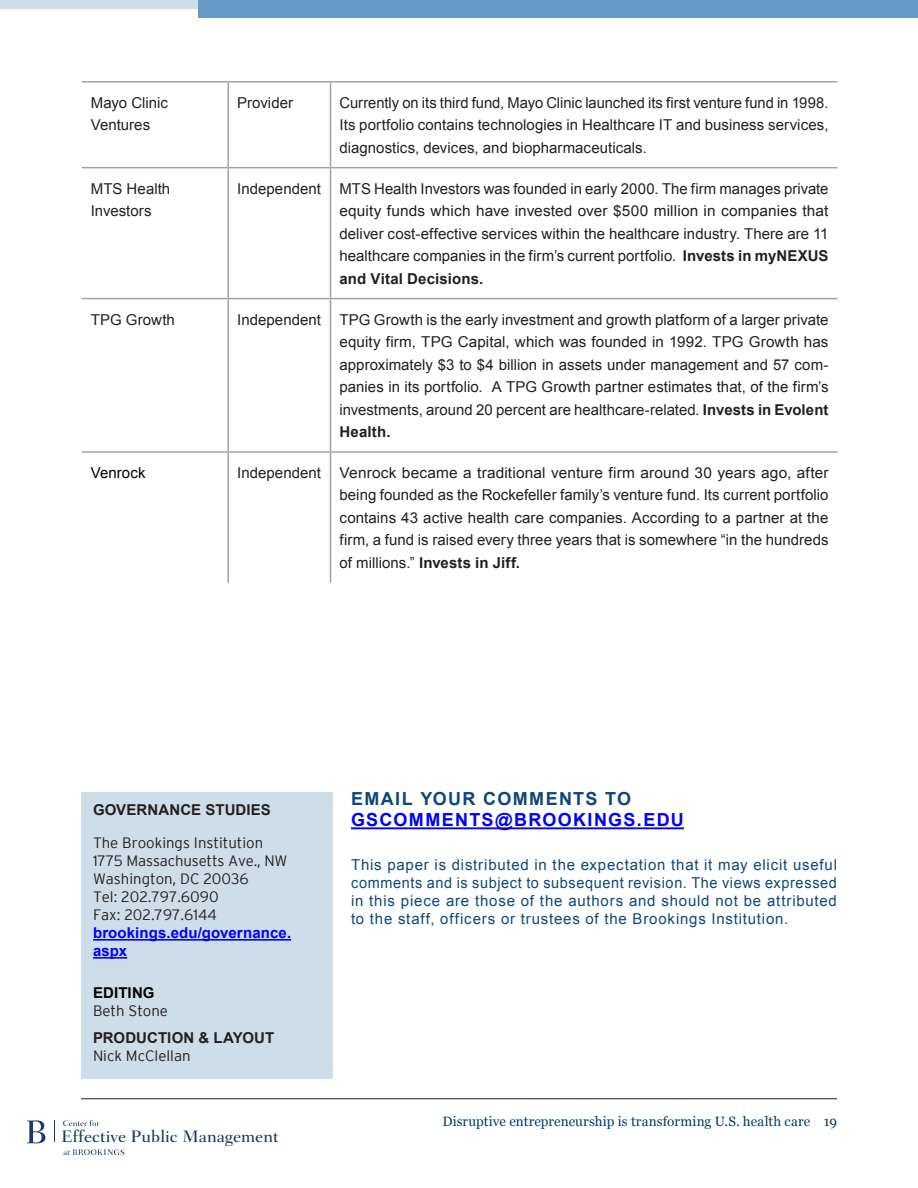
<style>
.page{position:relative;width:918px;height:1188px;background:#fff}
.page>*{position:absolute;margin:0;border:0;box-sizing:border-box;transform-origin:0 0}
.Blue_Subheader{font:700 18px/21px "Arial";letter-spacing:.075em;color:#00f}
.t1{font:500 16.95px "Fairfield LT Std";color:#183867}
.BodyText{font:15px/22.5px "Arial";color:#231f20;text-align:justify}
.Small_Note_at_end{font:15px/18px "Arial";letter-spacing:.055em;color:#0e487a;text-align:justify}
.Footnote{font:300 15px/18px "Interstate";color:#231f20}
.Footnote-2{font:700 15px/18px "Arial";letter-spacing:.005em;color:#231f20}
.ContactInfoHead{font:700 15px "Arial";letter-spacing:.005em;color:#231f20}
.BodyText-2{font:15px "Arial";letter-spacing:.005em;color:#000}
.t2{font:13.5px "Georgia";letter-spacing:.01em;color:#003b70}
.s1{font-weight:700}
.s2{font-family:"Arial";font-weight:700;color:#00f}
.s3{font-family:"Arial";font-weight:700;color:#000}
.s4{font-family:"Interstate";font-weight:300}
.s5{color:#0e487a}
</style>
<div class="page">
<svg style="left:63px;top:1120px;width:36px;height:6px"></svg>
<svg style="left:63px;top:1149px;width:61px;height:6px"></svg>
<svg style="left:54px;top:1120px;width:1px;height:22px"></svg>
<svg style="left:27px;top:1120px;width:18px;height:23px"></svg>
<hr style="left:81px;top:1098px;width:756px;height:1px;background:#231f20">
<div style="left:198px;top:0;width:720px;height:18px;background:#6799c7"></div>
<div style="left:0;top:0;width:198px;height:9px;background:#cddeea"></div>
<hr style="left:82px;top:81px;width:146px;height:1px;background:#a3a3a3">
<hr style="left:228px;top:81px;width:103px;height:1px;background:#a3a3a3">
<hr style="left:331px;top:81px;width:507px;height:1px;background:#a3a3a3">
<hr style="left:82px;top:167px;width:146px;height:1px;background:#a3a3a3">
<hr style="left:228px;top:167px;width:103px;height:1px;background:#a3a3a3">
<hr style="left:331px;top:167px;width:507px;height:1px;background:#a3a3a3">
<hr style="left:82px;top:298px;width:146px;height:1px;background:#a3a3a3">
<hr style="left:228px;top:298px;width:103px;height:1px;background:#a3a3a3">
<hr style="left:331px;top:298px;width:507px;height:1px;background:#a3a3a3">
<hr style="left:82px;top:451px;width:146px;height:2px;background:#a3a3a3">
<hr style="left:228px;top:451px;width:103px;height:2px;background:#a3a3a3">
<hr style="left:331px;top:451px;width:507px;height:2px;background:#a3a3a3">
<hr style="left:227px;top:83px;width:2px;height:84px;background:#a3a3a3">
<hr style="left:330px;top:83px;width:1px;height:84px;background:#a3a3a3">
<hr style="left:227px;top:168px;width:2px;height:130px;background:#a3a3a3">
<hr style="left:330px;top:168px;width:1px;height:130px;background:#a3a3a3">
<hr style="left:227px;top:299px;width:2px;height:152px;background:#a3a3a3">
<hr style="left:330px;top:299px;width:1px;height:152px;background:#a3a3a3">
<hr style="left:227px;top:453px;width:2px;height:130px;background:#a3a3a3">
<hr style="left:330px;top:453px;width:1px;height:130px;background:#a3a3a3">
<div style="left:81px;top:792px;width:252px;height:286px;background:#cddde9"></div>
<hr style="left:93px;top:939px;width:198px;height:2px;background:#00f">
<hr style="left:93px;top:957px;width:34px;height:2px;background:#00f">
<hr style="left:351px;top:827px;width:333px;height:2px;background:#00f">
<p class="BodyText" style="left:91px;top:91px;width:79px">Mayo Clinic<br>Ventures</p>
<p class="BodyText" style="left:237px;top:91px;width:57px">Provider</p>
<p class="BodyText" style="left:340px;top:91px;width:491px">Currently on its third fund, Mayo Clinic launched its first venture fund in 1998.<br>Its portfolio contains technologies in Healthcare IT and business services, diagnostics, devices, and biopharmaceuticals.</p>
<p class="BodyText" style="left:91px;top:177px;width:81px">MTS Health<br>Investors</p>
<p class="BodyText" style="left:237px;top:177px;width:85px">Independent</p>
<p class="BodyText" style="left:340px;top:177px;width:491px">MTS Health Investors was founded in early 2000. The firm manages private equity funds which have invested over $500 million in companies that deliver cost-effective services within the healthcare industry. There are 11 healthcare companies in the firm’s current portfolio. <span class="s1">Invests in myNEXUS and Vital Decisions.</span></p>
<p class="BodyText" style="left:91px;top:308px;width:86px">TPG Growth</p>
<p class="BodyText" style="left:237px;top:308px;width:85px">Independent</p>
<p class="BodyText" style="left:340px;top:308px;width:491px">TPG Growth is the early investment and growth platform of a larger private equity firm, TPG Capital, which was founded in 1992. TPG Growth has approximately $3 to $4 billion in assets under management and 57 com&shy;panies in its portfolio. A TPG Growth partner estimates that, of the firm’s investments, around 20 percent are healthcare-related. <span class="s1">Invests in Evolent Health.</span></p>
<p class="BodyText-2" style="left:91px;top:463px;width:56px">Venrock</p>
<p class="BodyText" style="left:237px;top:462px;width:85px">Independent</p>
<p class="BodyText" style="left:340px;top:462px;width:491px">Venrock became a traditional venture firm around 30 years ago, after being founded as the Rockefeller family’s venture fund. Its current portfolio contains 43 active health care companies. According to a partner at the firm, a fund is raised every three years that is somewhere “in the hundreds of millions.” <span class="s1">Invests in Jiff.</span></p>
<p class="ContactInfoHead" style="left:93px;top:800px;width:179px">GOVERNANCE STUDIES</p>
<p class="Footnote" style="left:93px;top:834px;width:200px">The Brookings Institution<br>1775 Massachusetts Ave., NW<br>Washington, DC 20036<br>Tel: 202.797.6090<br>Fax: 202.797.6144 <span class="s2">brookings.edu/governance. aspx</span></p>
<p class="Footnote" style="left:93px;top:983px;width:77px"><span class="s3">EDITING<br></span>Beth Stone</p>
<p class="Footnote-2" style="left:93px;top:1029px;width:183px">PRODUCTION &amp; LAYOUT<br><span class="s4">Nick McClellan</span></p>
<p class="t1" style="left:61px;top:1127px;width:219px">Effective Public Management</p>
<p class="Blue_Subheader" style="left:351px;top:789px;width:334px"><span class="s5">EMAIL YOUR COMMENTS TO<br></span>GSCOMMENTS@BROOKINGS.EDU</p>
<p class="Small_Note_at_end" style="left:351px;top:856px;width:488px">This paper is distributed in the expectation that it may elicit useful comments and is subject to subsequent revision. The views expressed in this piece are those of the authors and should not be attributed to the staff, officers or trustees of the Brookings Institution.</p>
<p class="t2" style="left:442px;top:1112px;width:396px">Disruptive entrepreneurship is transforming U.S. health care 19</p>
</div>
